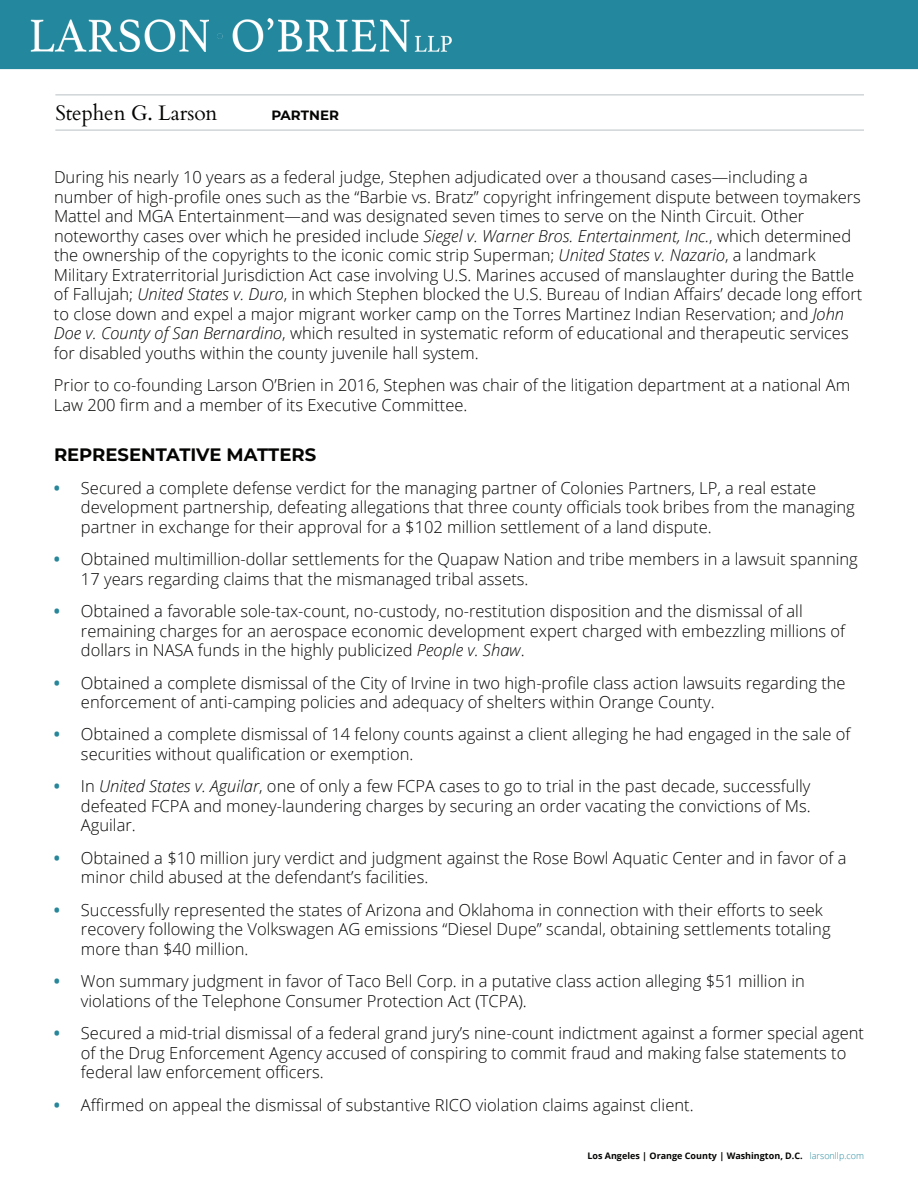
<style>
.page{position:relative;width:918px;height:1188px;background:#fff}
.page>*{position:absolute;margin:0;border:0;box-sizing:border-box;transform-origin:0 0}
.t1{font:21px "Cardo";letter-spacing:-.005em;color:#040503}
.t2{font:700 18px "Montserrat";color:#040503}
.t3{font:300 16.5px/19.5px "Open Sans";color:#040503}
.t4{font:700 13.5px "Montserrat";color:#040503}
.t5{font:700 9px "Open Sans";color:#040503}
.s1{font-style:italic}
.s2{font-weight:700;color:#278699}
.s3{font-weight:300;color:#23889d}
</style>
<div class="page">
<div style="left:0;top:0;width:918px;height:69px;background:#23889d"></div>
<hr style="left:55px;top:130px;width:809px;height:1px;background:#b9c0c3">
<hr style="left:55px;top:94px;width:809px;height:1px;background:#b9c0c3">
<img style="left:30px;top:19px;width:423px;height:33px">
<p class="t1" style="left:55px;top:96px;width:164px">Stephen G. Larson</p>
<p class="t4" style="left:271px;top:105px;width:69px">PARTNER</p>
<p class="t3" style="left:54px;top:167px;width:810px">During his nearly 10 years as a federal judge, Stephen adjudicated over a thousand cases—including a number of high-profile ones such as the “Barbie vs. Bratz” copyright infringement dispute between toymakers Mattel and MGA Entertainment—and was designated seven times to serve on the Ninth Circuit. Other noteworthy cases over which he presided include <span class="s1">Siegel v. Warner Bros. Entertainment, Inc.</span>, which determined the ownership of the copyrights to the iconic comic strip Superman; <span class="s1">United States v. Nazario</span>, a landmark Military Extraterritorial Jurisdiction Act case involving U.S. Marines accused of manslaughter during the Battle of Fallujah; <span class="s1">United States v. Duro</span>, in which Stephen blocked the U.S. Bureau of Indian Affairs’ decade long effort to close down and expel a major migrant worker camp on the Torres Martinez Indian Reservation; and <span class="s1">John Doe v. County of San Bernardino</span>, which resulted in systematic reform of educational and therapeutic services for disabled youths within the county juvenile hall system.</p>
<p class="t3" style="left:54px;top:375px;width:798px">Prior to co-founding Larson O’Brien in 2016, Stephen was chair of the litigation department at a national Am<br>Law 200 firm and a member of its Executive Committee.</p>
<p class="t2" style="left:54px;top:442px;width:264px">REPRESENTATIVE MATTERS</p>
<p class="t3" style="left:81px;top:477px;width:775px;text-indent:-27px"><span class="s2">•</span> Secured a complete defense verdict for the managing partner of Colonies Partners, LP, a real estate development partnership, defeating allegations that three county officials took bribes from the managing partner in exchange for their approval for a $102 million settlement of a land dispute.</p>
<p class="t3" style="left:81px;top:549px;width:778px;text-indent:-27px"><span class="s2">•</span> Obtained multimillion-dollar settlements for the Quapaw Nation and tribe members in a lawsuit spanning<br>17 years regarding claims that the mismanaged tribal assets.</p>
<p class="t3" style="left:81px;top:601px;width:766px;text-indent:-27px"><span class="s2">•</span> Obtained a favorable sole-tax-count, no-custody, no-restitution disposition and the dismissal of all remaining charges for an aerospace economic development expert charged with embezzling millions of dollars in NASA funds in the highly publicized <span class="s1">People v. Shaw</span>.</p>
<p class="t3" style="left:81px;top:672px;width:766px;text-indent:-27px"><span class="s2">•</span> Obtained a complete dismissal of the City of Irvine in two high-profile class action lawsuits regarding the enforcement of anti-camping policies and adequacy of shelters within Orange County.</p>
<p class="t3" style="left:81px;top:724px;width:771px;text-indent:-27px"><span class="s2">•</span> Obtained a complete dismissal of 14 felony counts against a client alleging he had engaged in the sale of securities without qualification or exemption.</p>
<p class="t3" style="left:81px;top:776px;width:731px;text-align:justify;text-indent:-27px"><span class="s2">•</span> In <span class="s1">United States v. Aguilar</span>, one of only a few FCPA cases to go to trial in the past decade, successfully defeated FCPA and money-laundering charges by securing an order vacating the convictions of Ms.<br>Aguilar.</p>
<p class="t3" style="left:81px;top:848px;width:767px;text-indent:-27px"><span class="s2">•</span> Obtained a $10 million jury verdict and judgment against the Rose Bowl Aquatic Center and in favor of a minor child abused at the defendant’s facilities.</p>
<p class="t3" style="left:81px;top:900px;width:751px;text-indent:-27px"><span class="s2">•</span> Successfully represented the states of Arizona and Oklahoma in connection with their efforts to seek recovery following the Volkswagen AG emissions “Diesel Dupe” scandal, obtaining settlements totaling more than $40 million.</p>
<p class="t3" style="left:81px;top:971px;width:725px;text-indent:-27px"><span class="s2">•</span> Won summary judgment in favor of Taco Bell Corp. in a putative class action alleging $51 million in violations of the Telephone Consumer Protection Act (TCPA).</p>
<p class="t3" style="left:81px;top:1023px;width:785px;text-indent:-27px"><span class="s2">•</span> Secured a mid-trial dismissal of a federal grand jury’s nine-count indictment against a former special agent of the Drug Enforcement Agency accused of conspiring to commit fraud and making false statements to federal law enforcement officers.</p>
<p class="t3" style="left:54px;top:1095px;width:641px"><span class="s2">•</span> Affirmed on appeal the dismissal of substantive RICO violation claims against client.</p>
<p class="t5" style="left:587px;top:1149px;width:278px">Los Angeles | Orange County | Washington, D.C. <span class="s3">larsonllp.com</span></p>
</div>
